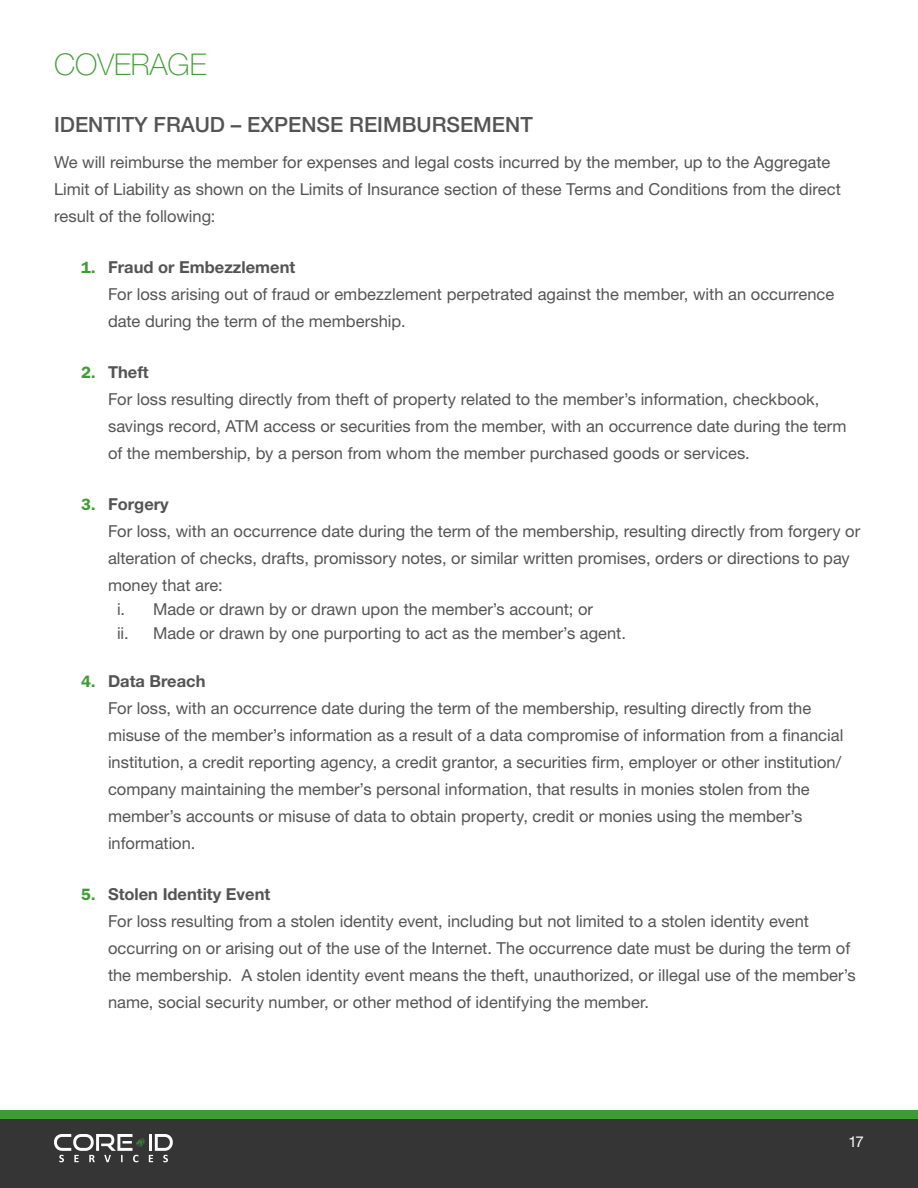
<style>
.page{position:relative;width:918px;height:1188px;background:#fff}
.page>*{position:absolute;margin:0;border:0;box-sizing:border-box;transform-origin:0 0}
.t1{font:100 30px "Helvetica Neue LT Std";color:#3f9c35}
.t2{font:500 21px "Helvetica Neue LT Std";color:#555455}
.t3{font:16.5px/27px "Helvetica Neue LT Std";color:#555455}
.t4{font:15px "Helvetica Neue LT Std";color:#fff}
.s1{font-family:"ITC Franklin Gothic Std";font-weight:600;color:#3f9c35}
.s2{font-weight:700}
</style>
<div class="page">
<div style="left:0;top:1119px;width:918px;height:69px;background:#353535"></div>
<div style="left:0;top:1111px;width:918px;height:8px;background:#3f9c35"></div>
<svg style="left:54px;top:1134px;width:119px;height:28px"></svg>
<h1 class="t1" style="left:54px;top:48px;width:154px">COVERAGE</h1>
<p class="t2" style="left:54px;top:112px;width:480px">IDENTITY FRAUD – EXPENSE REIMBURSEMENT</p>
<p class="t3" style="left:54px;top:149px;width:789px">We will reimburse the member for expenses and legal costs incurred by the member, up to the Aggregate<br>Limit of Liability as shown on the Limits of Insurance section of these Terms and Conditions from the direct result of the following:</p>
<p class="t3" style="left:108px;top:254px;width:728px;text-indent:-27px"><span class="s1">1.</span> <span class="s2">Fraud or Embezzlement<br></span>For loss arising out of fraud or embezzlement perpetrated against the member, with an occurrence date during the term of the membership.</p>
<p class="t3" style="left:108px;top:359px;width:740px;text-indent:-27px"><span class="s1">2.</span> <span class="s2">Theft<br></span>For loss resulting directly from theft of property related to the member’s information, checkbook, savings record, ATM access or securities from the member, with an occurrence date during the term of the membership, by a person from whom the member purchased goods or services.</p>
<p class="t3" style="left:108px;top:491px;width:754px;text-indent:-27px"><span class="s1">3.</span> <span class="s2">Forgery<br></span>For loss, with an occurrence date during the term of the membership, resulting directly from forgery or alteration of checks, drafts, promissory notes, or similar written promises, orders or directions to pay money that are:</p>
<p class="t3" style="left:117px;top:597px;width:511px;line-height:24px">i. Made or drawn by or drawn upon the member’s account; or<br>ii. Made or drawn by one purporting to act as the member’s agent.</p>
<p class="t3" style="left:108px;top:668px;width:737px;text-indent:-27px"><span class="s1">4.</span> <span class="s2">Data Breach<br></span>For loss, with an occurrence date during the term of the membership, resulting directly from the misuse of the member’s information as a result of a data compromise of information from a financial institution, a credit reporting agency, a credit grantor, a securities firm, employer or other institution/ company maintaining the member’s personal information, that results in monies stolen from the member’s accounts or misuse of data to obtain property, credit or monies using the member’s information.</p>
<p class="t3" style="left:108px;top:881px;width:749px;text-indent:-27px"><span class="s1">5.</span> <span class="s2">Stolen Identity Event<br></span>For loss resulting from a stolen identity event, including but not limited to a stolen identity event occurring on or arising out of the use of the Internet. The occurrence date must be during the term of the membership. A stolen identity event means the theft, unauthorized, or illegal use of the member’s name, social security number, or other method of identifying the member.</p>
<p class="t4" style="left:848px;top:1133px;width:17px">17</p>
</div>
